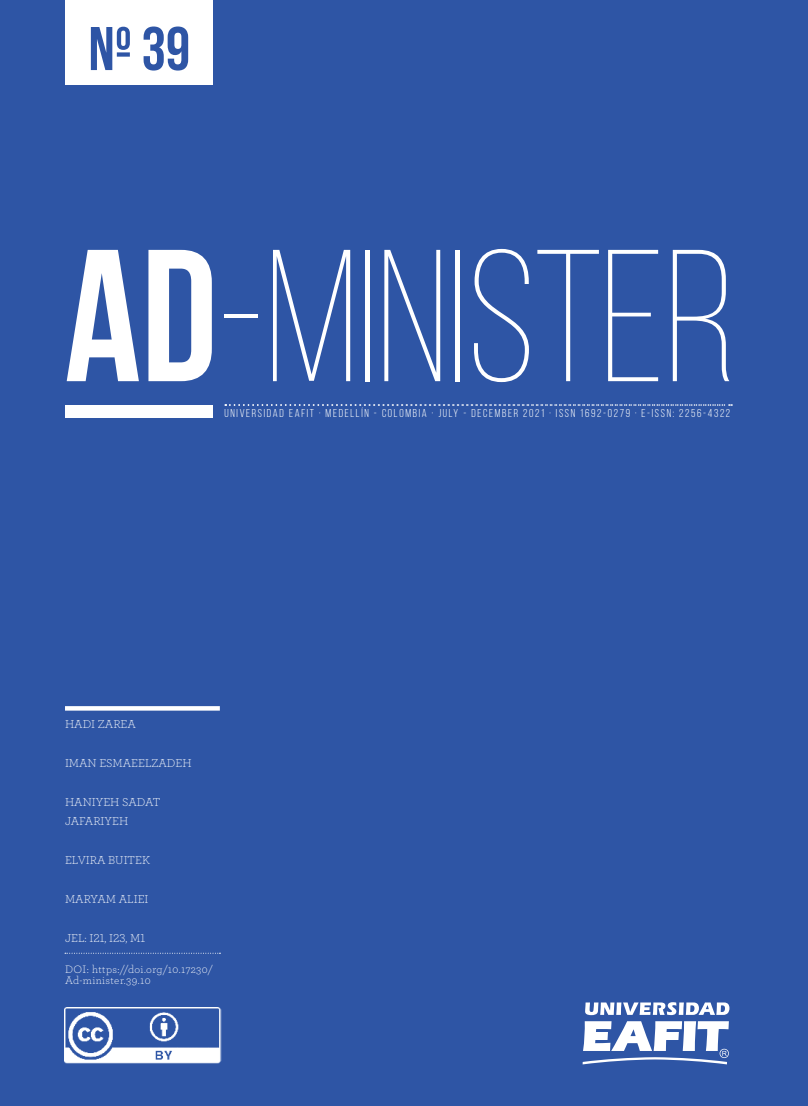
<style>
.page{position:relative;width:808px;height:1106px;background:#2e55a5}
.page>*{position:absolute;margin:0;border:0;box-sizing:border-box;transform-origin:0 0}
.t1{font:300 187.5px "Bebas Neue";color:#fff}
.t2{font:700 61.5px "Bebas Neue";color:#2e55a5}
.t3{font:300 12px/19.5px "Archer Pro";color:#fff}
.t4{font:11.4px "Bebas Neue";letter-spacing:.145em;color:#fff}
.t5{font:300 11.25px/11.2px "Archer Pro";letter-spacing:.035em;color:#fff}
.s1{font-weight:700}
</style>
<div class="page">
<svg style="left:583px;top:1021px;width:146px;height:43px"></svg>
<svg style="left:585px;top:1002px;width:144px;height:13px"></svg>
<div style="left:65px;top:405px;width:148px;height:13px;background:#fff"></div>
<svg style="left:225px;top:404px;width:507px;height:2px"></svg>
<div style="left:65px;top:0;width:148px;height:84px;background:#fff"></div>
<img style="left:65px;top:1007px;width:156px;height:56px">
<svg style="left:65px;top:706px;width:155px;height:4px"></svg>
<svg style="left:65px;top:952px;width:155px;height:1px"></svg>
<h2 class="t2" style="left:88px;top:15px;width:103px">Nº 39</h2>
<h1 class="t1" style="left:65px;top:217px;width:673px"><span class="s1">AD</span>-MINISTER</h1>
<p class="t4" style="left:225px;top:407px;width:507px">UNIVERSIDAD EAFIT · MEDELLÍN - COLOMBIA · JULY - DECEMBER 2021 · ISSN 1692-0279 · E-ISSN: 2256-4322</p>
<p class="t3" style="left:65px;top:713px;width:72px">HADI ZAREA</p>
<p class="t3" style="left:65px;top:752px;width:128px">IMAN ESMAEELZADEH</p>
<p class="t3" style="left:65px;top:791px;width:97px">HANIYEH SADAT<br>JAFARIYEH</p>
<p class="t3" style="left:65px;top:850px;width:87px">ELVIRA BUITEK</p>
<p class="t3" style="left:65px;top:889px;width:85px">MARYAM ALIEI</p>
<p class="t3" style="left:65px;top:928px;width:82px">JEL: I21, I23, M1</p>
<p class="t5" style="left:65px;top:963px;width:150px">DOI: https://doi.org/10.17230/<br>Ad-minister.39.10</p>
</div>
